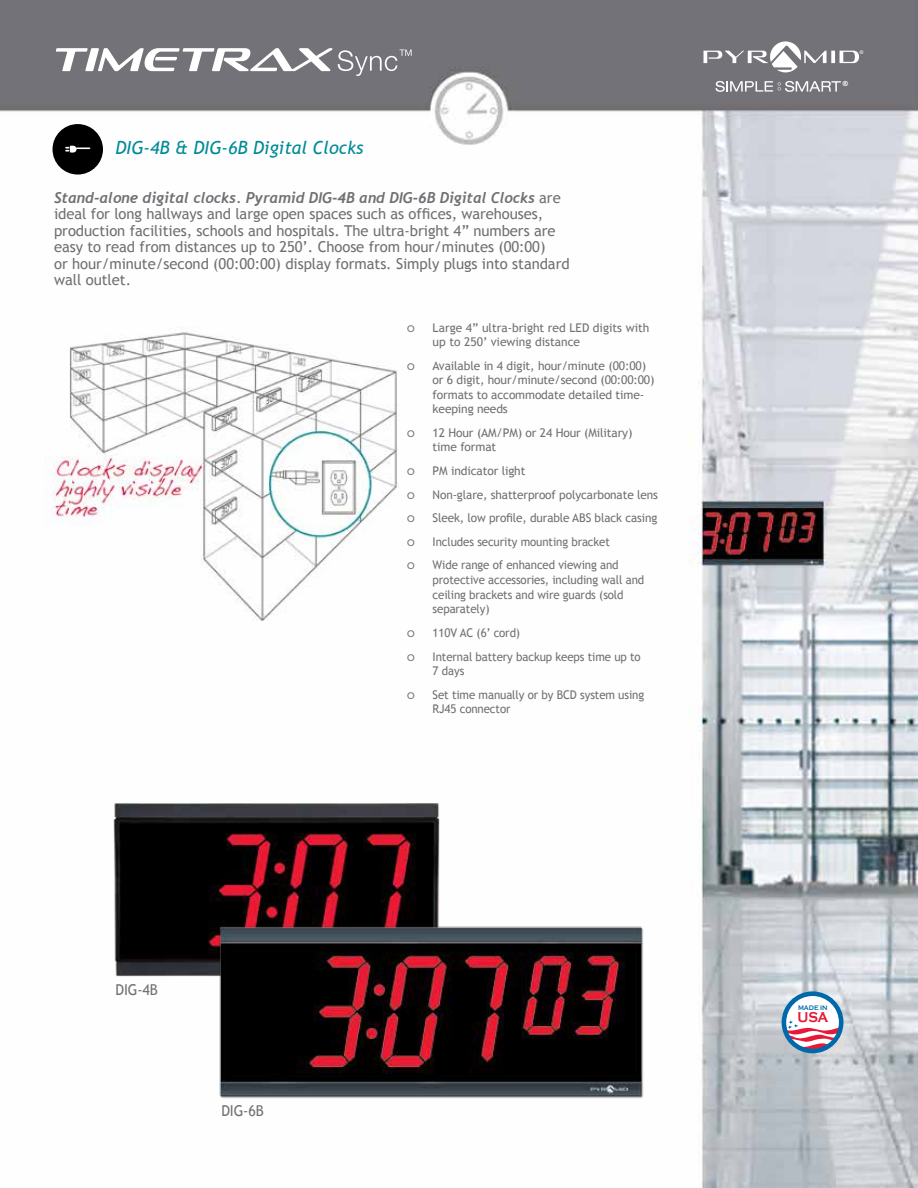
<style>
.page{position:relative;width:918px;height:1188px;background:#fff}
.page>*{position:absolute;margin:0;border:0;box-sizing:border-box;transform-origin:0 0}
.t1{font:italic 18px "Trebuchet MS";color:#008b98}
.t2{font:15px/16.5px "Trebuchet MS";letter-spacing:-.005em;color:#706f73}
.t3{font:italic 700 15px "Trebuchet";letter-spacing:-.005em;color:#706f73}
.t4{font:15px "Trebuchet MS";letter-spacing:-.005em;color:#706f73;scale:.95 1}
.t5{font:700 14.55px "Copperplate Gothic";color:#e71838;scale:.92 1}
.t6{font:12px/14.4px "Trebuchet MS";letter-spacing:-.01em;color:#706f73}
.t7{font:12px/14.7px "Trebuchet MS";letter-spacing:-.01em;color:#706f73;scale:.96 1}
.t8{font:500 9px "Avant Garde";color:#706f73}
.t9{font:700 7.65px "Trebuchet MS";color:#fff}
.t10{font:700 6.75px "Copperplate Gothic";letter-spacing:-.005em;color:#0069aa;scale:.92 1}
.s1{font-family:"Trebuchet MS";font-weight:400;font-style:normal}
</style>
<div class="page">
<img style="left:0;top:0;width:918px;height:1188px">
<svg style="left:55px;top:39px;width:357px;height:42px"></svg>
<svg style="left:716px;top:81px;width:125px;height:11px"></svg>
<div style="left:785px;top:994px;width:55px;height:55px;background:#fff;border-radius:50%"></div>
<svg style="left:786px;top:1021px;width:54px;height:30px"></svg>
<div style="left:782px;top:991px;width:62px;height:62px;border:5px solid #0069aa;border-radius:50%"></div>
<div style="left:53px;top:125px;width:49px;height:49px;background:#000;border-radius:50%"></div>
<div style="left:53px;top:124px;width:50px;height:51px;border:2px solid #000;border-radius:50%"></div>
<svg style="left:65px;top:146px;width:25px;height:7px"></svg>
<img style="left:70px;top:696px;width:417px;height:377px">
<img style="left:211px;top:918px;width:442px;height:187px">
<img style="left:45px;top:300px;width:369px;height:335px">
<svg style="left:831px;top:51px;width:4px;height:12px"></svg>
<svg style="left:704px;top:41px;width:123px;height:31px"></svg>
<svg style="left:840px;top:50px;width:23px;height:13px"></svg>
<h1 class="t1" style="left:115px;top:137px;width:249px">DIG-4B &amp; DIG-6B Digital Clocks</h1>
<p class="t3" style="left:54px;top:188px;width:508px">Stand-alone digital clocks. Pyramid DIG-4B and DIG-6B Digital Clocks <span class="s1">are</span></p>
<p class="t2" style="left:54px;top:206px;width:517px">ideal for long hallways and large open spaces such as offices, warehouses, production facilities, schools and hospitals. The ultra-bright 4” numbers are easy to read from distances up to 250’. Choose from hour/minutes (00:00)<br>or hour/minute/second (00:00:00) display formats. Simply plugs into standard wall outlet.</p>
<p class="t4" style="left:116px;top:981px;width:46px">DIG-4B</p>
<p class="t4" style="left:221px;top:1102px;width:46px">DIG-6B</p>
<p class="t8" style="left:407px;top:323px;width:9px">O</p>
<p class="t6" style="left:433px;top:321px;width:218px">Large 4” ultra-bright red LED digits with up to 250’ viewing distance</p>
<p class="t8" style="left:407px;top:361px;width:9px">O</p>
<p class="t6" style="left:433px;top:359px;width:223px">Available in 4 digit, hour/minute (00:00) or 6 digit, hour/minute/second (00:00:00) formats to accommodate detailed time&shy;keeping needs</p>
<p class="t8" style="left:407px;top:428px;width:9px">O</p>
<p class="t6" style="left:433px;top:425px;width:201px">12 Hour (AM/PM) or 24 Hour (Military) time format</p>
<p class="t8" style="left:407px;top:466px;width:9px">O</p>
<p class="t6" style="left:433px;top:464px;width:94px">PM indicator light</p>
<p class="t8" style="left:407px;top:490px;width:9px">O</p>
<p class="t6" style="left:433px;top:487px;width:227px">Non-glare, shatterproof polycarbonate lens</p>
<p class="t8" style="left:407px;top:513px;width:9px">O</p>
<p class="t6" style="left:433px;top:511px;width:226px">Sleek, low profile, durable ABS black casing</p>
<p class="t8" style="left:407px;top:537px;width:9px">O</p>
<p class="t7" style="left:433px;top:534px;width:186px">Includes security mounting bracket</p>
<p class="t8" style="left:407px;top:561px;width:9px">O</p>
<p class="t7" style="left:433px;top:558px;width:222px">Wide range of enhanced viewing and protective accessories, including wall and ceiling brackets and wire guards (sold separately)</p>
<p class="t8" style="left:407px;top:628px;width:9px">O</p>
<p class="t7" style="left:433px;top:625px;width:93px">110V AC (6’ cord)</p>
<p class="t8" style="left:407px;top:652px;width:9px">O</p>
<p class="t7" style="left:433px;top:649px;width:218px">Internal battery backup keeps time up to<br>7 days</p>
<p class="t8" style="left:407px;top:690px;width:9px">O</p>
<p class="t7" style="left:433px;top:687px;width:222px">Set time manually or by BCD system using<br>RJ45 connector</p>
<p class="t9" style="left:842px;top:79px;width:7px">®</p>
<p class="t10" style="left:798px;top:1004px;width:34px">MADE IN</p>
<p class="t5" style="left:797px;top:1009px;width:35px">USA</p>
</div>
